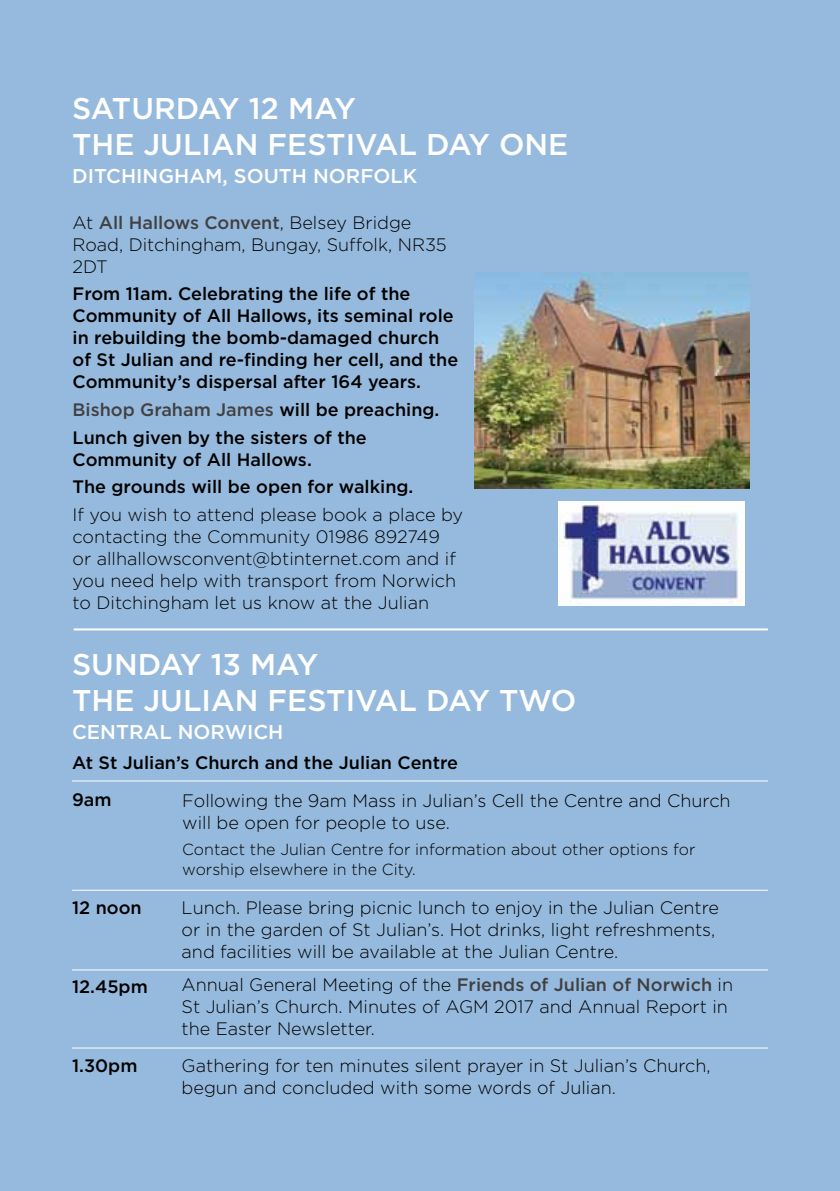
<style>
.page{position:relative;width:840px;height:1191px;background:#fff}
.page>*{position:absolute;margin:0;border:0;box-sizing:border-box;transform-origin:0 0}
.t1{font:500 30px/36px "Gotham";color:#fff}
.t2{font:500 20px "Gotham";color:#fff}
.t3{font:300 18px/22px "Gotham";color:#000}
.t4{font:500 18px/22px "Gotham";color:#000}
.t5{font:300 16px/20px "Gotham";color:#000}
.s1{font-weight:500;color:#414042}
.s2{color:#414042}
</style>
<div class="page">
<div style="left:0;top:0;width:839px;height:1191px;background:#96badd"></div>
<img style="left:474px;top:272px;width:274px;height:216px">
<hr style="left:74px;top:628px;width:693px;height:2px;background:#fff">
<hr style="left:72px;top:780px;width:695px;height:1px;background:#fff">
<hr style="left:72px;top:1047px;width:695px;height:1px;background:#fff">
<hr style="left:72px;top:969px;width:695px;height:1px;background:#fff">
<hr style="left:72px;top:889px;width:695px;height:1px;background:#fff">
<img style="left:558px;top:502px;width:186px;height:103px">
<h1 class="t1" style="left:72px;top:90px;width:497px">SATURDAY 12 MAY<br>THE JULIAN FESTIVAL DAY ONE</h1>
<p class="t2" style="left:72px;top:163px;width:346px">DITCHINGHAM, SOUTH NORFOLK</p>
<p class="t3" style="left:72px;top:211px;width:375px">At <span class="s1">All Hallows Convent</span>, Belsey Bridge<br>Road, Ditchingham, Bungay, Suffolk, NR35<br>2DT</p>
<p class="t4" style="left:72px;top:283px;width:387px">From 11am. Celebrating the life of the Community of All Hallows, its seminal role in rebuilding the bomb-damaged church of St Julian and re-finding her cell, and the Community’s dispersal after 164 years.</p>
<p class="t4" style="left:72px;top:395px;width:368px;line-height:27.6px"><span class="s2">Bishop Graham James</span> will be preaching.<br>Lunch given by the sisters of the</p>
<p class="t4" style="left:72px;top:445px;width:342px;line-height:27.6px">Community of All Hallows.<br>The grounds will be open for walking.</p>
<p class="t3" style="left:72px;top:503px;width:392px">If you wish to attend please book a place by contacting the Community 01986 892749 or allhallowsconvent@btinternet.com and if you need help with transport from Norwich to Ditchingham let us know at the Julian</p>
<h1 class="t1" style="left:72px;top:646px;width:505px">SUNDAY 13 MAY<br>THE JULIAN FESTIVAL DAY TWO</h1>
<p class="t2" style="left:72px;top:718px;width:213px">CENTRAL NORWICH</p>
<p class="t4" style="left:72px;top:751px;width:387px">At St Julian’s Church and the Julian Centre</p>
<p class="t3" style="left:182px;top:789px;width:549px">Following the 9am Mass in Julian’s Cell the Centre and Church will be open for people to use.</p>
<p class="t5" style="left:182px;top:839px;width:514px">Contact the Julian Centre for information about other options for worship elsewhere in the City.</p>
<p class="t4" style="left:72px;top:788px;width:41px">9am</p>
<p class="t4" style="left:72px;top:896px;width:71px">12 noon</p>
<p class="t4" style="left:72px;top:975px;width:77px">12.45pm</p>
<p class="t4" style="left:72px;top:1054px;width:67px">1.30pm</p>
<p class="t3" style="left:181px;top:896px;width:538px">Lunch. Please bring picnic lunch to enjoy in the Julian Centre or in the garden of St Julian’s. Hot drinks, light refreshments, and facilities will be available at the Julian Centre.</p>
<p class="t3" style="left:181px;top:973px;width:552px">Annual General Meeting of the <span class="s1">Friends of Julian of Norwich</span> in<br>St Julian’s Church. Minutes of AGM 2017 and Annual Report in the Easter Newsletter.</p>
<p class="t3" style="left:181px;top:1054px;width:530px">Gathering for ten minutes silent prayer in St Julian’s Church, begun and concluded with some words of Julian.</p>
</div>
